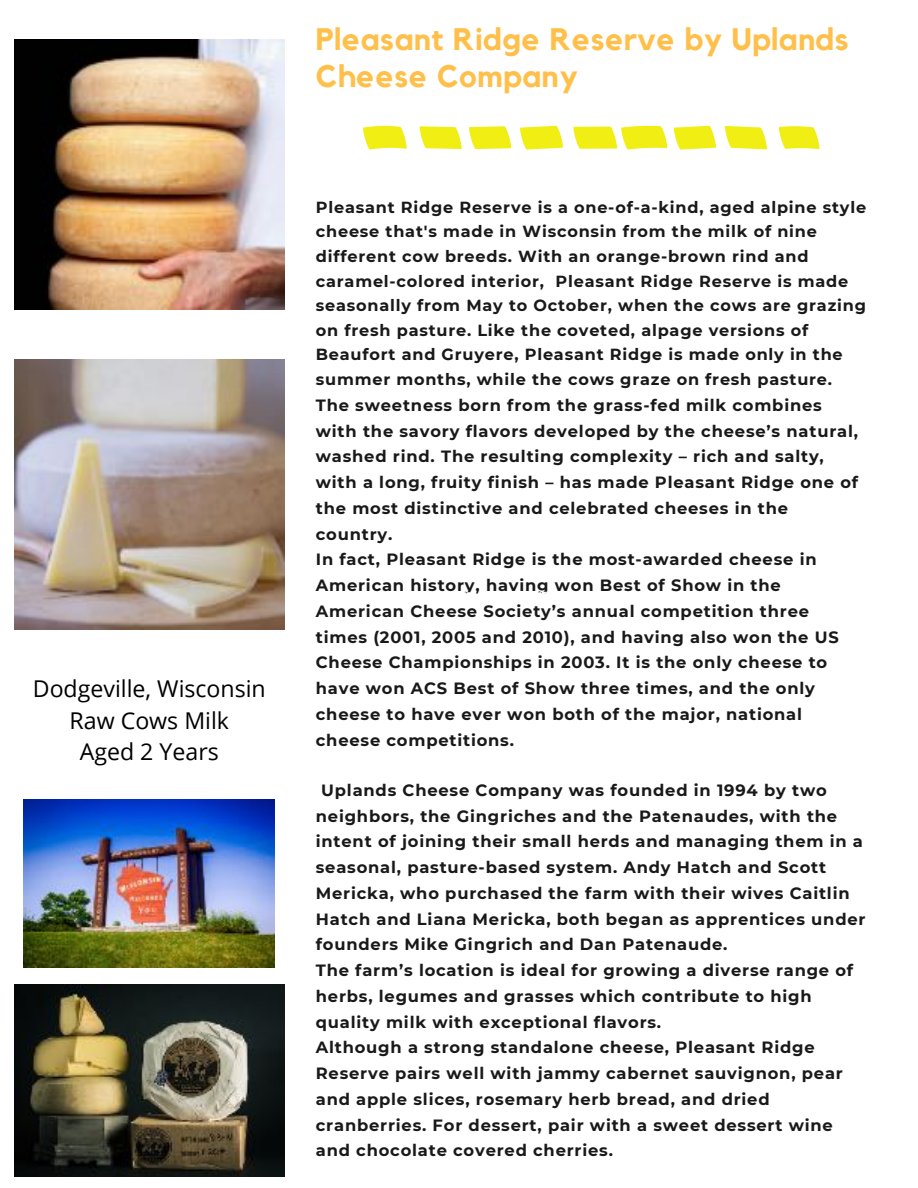
<style>
.page{position:relative;width:918px;height:1188px;background:#fff}
.page>*{position:absolute;margin:0;border:0;box-sizing:border-box;transform-origin:0 0}
.t1{font:700 31.05px/36.9px "Kollektif";letter-spacing:.02em;color:#ffc04b}
.t2{font:23.1px "Open Sans";color:#000}
.t3{font:700 16.35px/25.8px "Montserrat";letter-spacing:.05em;color:#191919}
.t4{font:700 16.05px/24.6px "Montserrat";letter-spacing:.05em;color:#191919}
</style>
<div class="page">
<img style="left:14px;top:39px;width:270px;height:270px">
<img style="left:14px;top:359px;width:270px;height:270px">
<img style="left:14px;top:985px;width:270px;height:192px">
<img style="left:24px;top:800px;width:250px;height:167px">
<svg style="left:363px;top:126px;width:44px;height:23px"></svg>
<svg style="left:419px;top:126px;width:93px;height:23px"></svg>
<svg style="left:520px;top:126px;width:43px;height:23px"></svg>
<svg style="left:573px;top:126px;width:95px;height:23px"></svg>
<svg style="left:674px;top:126px;width:42px;height:23px"></svg>
<svg style="left:725px;top:126px;width:42px;height:23px"></svg>
<svg style="left:779px;top:126px;width:40px;height:23px"></svg>
<p class="t2" style="left:33px;top:672px;width:235px">Dodgeville, Wisconsin</p>
<p class="t2" style="left:70px;top:704px;width:161px">Raw Cows Milk</p>
<p class="t2" style="left:80px;top:735px;width:140px">Aged 2 Years</p>
<p class="t1" style="left:316px;top:22px;width:534px">Pleasant Ridge Reserve by Uplands<br>Cheese Company</p>
<p class="t4" style="left:316px;top:195px;width:552px">Pleasant Ridge Reserve is a one-of-a-kind, aged alpine style cheese that's made in Wisconsin from the milk of nine different cow breeds. With an orange-brown rind and caramel-colored interior, Pleasant Ridge Reserve is made seasonally from May to October, when the cows are grazing on fresh pasture. Like the coveted, alpage versions of Beaufort and Gruyere, Pleasant Ridge is made only in the summer months, while the cows graze on fresh pasture.</p>
<p class="t3" style="left:316px;top:392px;width:544px">The sweetness born from the grass-fed milk combines with the savory flavors developed by the cheese’s natural, washed rind. The resulting complexity – rich and salty, with a long, fruity finish – has made Pleasant Ridge one of the most distinctive and celebrated cheeses in the country.</p>
<p class="t3" style="left:316px;top:547px;width:524px">In fact, Pleasant Ridge is the most-awarded cheese in American history, having won Best of Show in the American Cheese Society’s annual competition three times (2001, 2005 and 2010), and having also won the US Cheese Championships in 2003. It is the only cheese to have won ACS Best of Show three times, and the only cheese to have ever won both of the major, national cheese competitions.</p>
<p class="t3" style="left:316px;top:777px;width:551px;text-indent:5px">Uplands Cheese Company was founded in 1994 by two neighbors, the Gingriches and the Patenaudes, with the intent of joining their small herds and managing them in a seasonal, pasture-based system. Andy Hatch and Scott Mericka, who purchased the farm with their wives Caitlin Hatch and Liana Mericka, both began as apprentices under founders Mike Gingrich and Dan Patenaude.</p>
<p class="t3" style="left:316px;top:957px;width:539px">The farm’s location is ideal for growing a diverse range of herbs, legumes and grasses which contribute to high quality milk with exceptional flavors.</p>
<p class="t3" style="left:316px;top:1035px;width:529px">Although a strong standalone cheese, Pleasant Ridge Reserve pairs well with jammy cabernet sauvignon, pear and apple slices, rosemary herb bread, and dried cranberries. For dessert, pair with a sweet dessert wine and chocolate covered cherries.</p>
</div>
